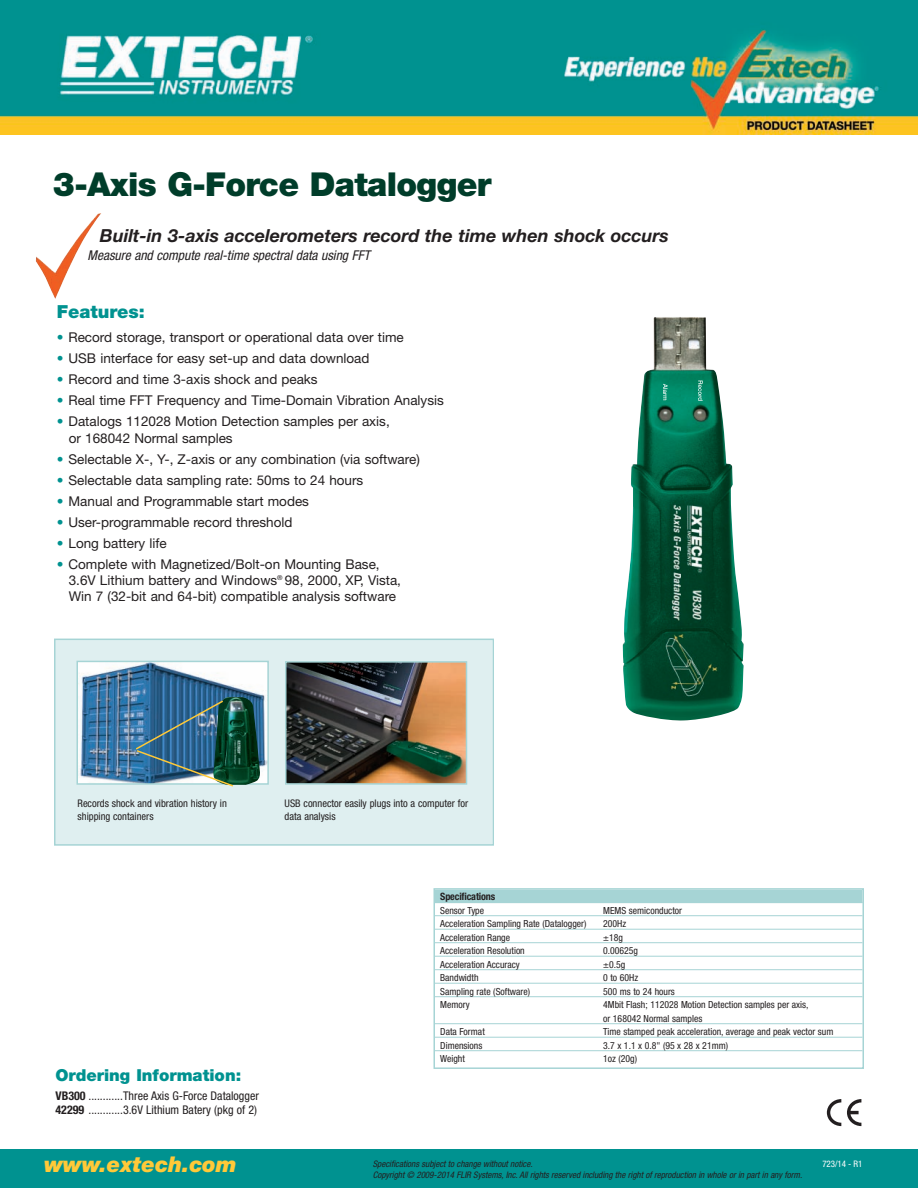
<style>
.page{position:relative;width:918px;height:1188px;background:#fff}
.page>*{position:absolute;margin:0;border:0;box-sizing:border-box;transform-origin:0 0}
.t1{font:900 33px "Helvetica Neue LT";letter-spacing:-.02em;color:#003d2a}
.t2{font:italic 900 21.75px "Helvetica Neue LT";color:#ffc938}
.t3{font:italic 700 18px "Helvetica Neue LT";color:#231f20}
.t4{font:900 18px "Helvetica Neue LT";color:#009290}
.t5{font:900 16.5px "Helvetica Neue LT";color:#009290}
.t6{font:13.5px/16.2px "Helvetica Neue LT";color:#231f20}
.t7{font:italic condensed 13.5px "Helvetica Neue LT";color:#231f20}
.t8{font:condensed 12px/13.5px "Helvetica Neue LT";color:#231f20}
.t9{font:condensed 10.5px/12.6px "Helvetica Neue LT";color:#231f20}
.t10{font:700 condensed 10.2px "Helvetica Neue LT";letter-spacing:-.015em;color:#231f20}
.t11{font:condensed 9.75px/13.5px "Helvetica Neue LT";color:#231f20}
.t12{font:italic condensed 9px "Helvetica Neue LT";color:#231f20}
.t13{font:condensed 9px "Helvetica Neue LT";letter-spacing:-.01em;color:#fff}
.s1{color:#009290}
.s2{font-weight:700}
</style>
<div class="page">
<div style="left:0;top:1149px;width:918px;height:39px;background:#009290"></div>
<svg style="left:827px;top:1099px;width:14px;height:27px"></svg>
<svg style="left:847px;top:1099px;width:14px;height:27px"></svg>
<img style="left:36px;top:213px;width:65px;height:86px">
<div style="left:433px;top:888px;width:431px;height:181px;border:2px solid #a6d4d5"></div>
<div style="left:435px;top:890px;width:427px;height:13px;background:#a6d4d5"></div>
<hr style="left:435px;top:915px;width:427px;height:1px;background:#a6d4d5">
<hr style="left:435px;top:929px;width:427px;height:1px;background:#a6d4d5">
<hr style="left:435px;top:942px;width:427px;height:1px;background:#a6d4d5">
<hr style="left:435px;top:956px;width:427px;height:1px;background:#a6d4d5">
<hr style="left:435px;top:969px;width:427px;height:1px;background:#a6d4d5">
<hr style="left:435px;top:983px;width:427px;height:1px;background:#a6d4d5">
<hr style="left:435px;top:996px;width:427px;height:1px;background:#a6d4d5">
<hr style="left:435px;top:1023px;width:427px;height:1px;background:#a6d4d5">
<hr style="left:435px;top:1037px;width:427px;height:1px;background:#a6d4d5">
<hr style="left:435px;top:1050px;width:427px;height:1px;background:#a6d4d5">
<img style="left:623px;top:317px;width:121px;height:404px">
<img style="left:698px;top:381px;width:5px;height:20px">
<img style="left:663px;top:384px;width:5px;height:16px">
<div style="left:56px;top:640px;width:436px;height:204px;background:#dfeff0"></div>
<div style="left:54px;top:639px;width:440px;height:207px;border:2px solid #a6d4d5"></div>
<img style="left:80px;top:664px;width:186px;height:118px">
<div style="left:77px;top:661px;width:192px;height:124px;border:2px solid #a6d4d5"></div>
<img style="left:288px;top:664px;width:176px;height:118px">
<img style="left:415px;top:747px;width:15px;height:5px">
<svg style="left:392px;top:741px;width:8px;height:4px"></svg>
<div style="left:285px;top:661px;width:182px;height:124px;border:2px solid #a6d4d5"></div>
<img style="left:0;top:0;width:918px;height:135px">
<img style="left:213px;top:697px;width:47px;height:88px">
<img style="left:134px;top:699px;width:101px;height:88px">
<h1 class="t1" style="left:53px;top:172px;width:440px">3-Axis G-Force Datalogger</h1>
<h3 class="t3" style="left:100px;top:229px;width:571px">Built-in 3-axis accelerometers record the time when shock occurs</h3>
<p class="t7" style="left:88px;top:251px;width:284px">Measure and compute real-time spectral data using FFT</p>
<h3 class="t4" style="left:57px;top:305px;width:90px">Features:</h3>
<p class="t6" style="left:57px;top:330px;width:348px"><span class="s1">•</span> Record storage, transport or operational data over time</p>
<p class="t6" style="left:57px;top:352px;width:314px"><span class="s1">•</span> USB interface for easy set-up and data download</p>
<p class="t6" style="left:57px;top:373px;width:262px"><span class="s1">•</span> Record and time 3-axis shock and peaks</p>
<p class="t6" style="left:57px;top:394px;width:389px"><span class="s1">•</span> Real time FFT Frequency and Time-Domain Vibration Analysis</p>
<p class="t6" style="left:69px;top:415px;width:322px;text-indent:-12px"><span class="s1">•</span> Datalogs 112028 Motion Detection samples per axis, or 168042 Normal samples</p>
<p class="t6" style="left:57px;top:452px;width:365px"><span class="s1">•</span> Selectable X-, Y-, Z-axis or any combination (via software)</p>
<p class="t6" style="left:57px;top:473px;width:308px"><span class="s1">•</span> Selectable data sampling rate: 50ms to 24 hours</p>
<p class="t6" style="left:57px;top:494px;width:254px"><span class="s1">•</span> Manual and Programmable start modes</p>
<p class="t6" style="left:57px;top:515px;width:237px"><span class="s1">•</span> User-programmable record threshold</p>
<p class="t6" style="left:57px;top:536px;width:111px"><span class="s1">•</span> Long battery life</p>
<p class="t6" style="left:69px;top:557px;width:334px;text-indent:-12px"><span class="s1">•</span> Complete with Magnetized/Bolt-on Mounting Base,<br>3.6V Lithium battery and Windows<sup>®</sup> 98, 2000, XP, Vista,<br>Win 7 (32-bit and 64-bit) compatible analysis software</p>
<p class="t9" style="left:78px;top:798px;width:151px">Records shock and vibration history in shipping containers</p>
<p class="t9" style="left:285px;top:798px;width:185px">USB connector easily plugs into a computer for data analysis</p>
<p class="t5" style="left:56px;top:1069px;width:187px">Ordering Information:</p>
<p class="t8" style="left:56px;top:1090px;width:205px"><span class="s2">VB300</span> ............Three Axis G-Force Datalogger<br><span class="s2">42299</span> ............3.6V Lithium Batery (pkg of 2)</p>
<h2 class="t2" style="left:44px;top:1156px;width:194px">www.extech.com</h2>
<p class="t10" style="left:440px;top:893px;width:57px">Specifications</p>
<p class="t11" style="left:440px;top:904px;width:45px">Sensor Type</p>
<p class="t11" style="left:603px;top:904px;width:80px">MEMS semiconductor</p>
<p class="t11" style="left:440px;top:918px;width:148px">Acceleration Sampling Rate (Datalogger)</p>
<p class="t11" style="left:603px;top:918px;width:25px">200Hz</p>
<p class="t11" style="left:440px;top:931px;width:71px">Acceleration Range</p>
<p class="t11" style="left:603px;top:931px;width:21px">±18g</p>
<p class="t11" style="left:440px;top:945px;width:86px">Acceleration Resolution</p>
<p class="t11" style="left:603px;top:945px;width:36px">0.00625g</p>
<p class="t11" style="left:440px;top:958px;width:81px">Acceleration Accuracy</p>
<p class="t11" style="left:603px;top:958px;width:24px">±0.5g</p>
<p class="t11" style="left:440px;top:972px;width:40px">Bandwidth</p>
<p class="t11" style="left:603px;top:972px;width:37px">0 to 60Hz</p>
<p class="t11" style="left:440px;top:985px;width:91px">Sampling rate (Software)</p>
<p class="t11" style="left:603px;top:985px;width:73px">500 ms to 24 hours</p>
<p class="t11" style="left:440px;top:999px;width:31px">Memory</p>
<p class="t11" style="left:603px;top:999px;width:207px">4Mbit Flash; 112028 Motion Detection samples per axis, or 168042 Normal samples</p>
<p class="t11" style="left:440px;top:1026px;width:46px">Data Format</p>
<p class="t11" style="left:603px;top:1026px;width:232px">Time stamped peak acceleration, average and peak vector sum</p>
<p class="t11" style="left:440px;top:1039px;width:44px">Dimensions</p>
<p class="t11" style="left:603px;top:1039px;width:126px">3.7 x 1.1 x 0.8" (95 x 28 x 21mm)</p>
<p class="t11" style="left:440px;top:1053px;width:26px">Weight</p>
<p class="t11" style="left:603px;top:1053px;width:35px">1oz (20g)</p>
<p class="t12" style="left:373px;top:1161px;width:161px">Specifications subject to change without notice.</p>
<p class="t12" style="left:373px;top:1171px;width:431px">Copyright © 2009-2014 FLIR Systems, Inc. All rights reserved including the right of reproduction in whole or in part in any form.</p>
<p class="t13" style="left:822px;top:1161px;width:42px">723/14 - R1</p>
</div>
